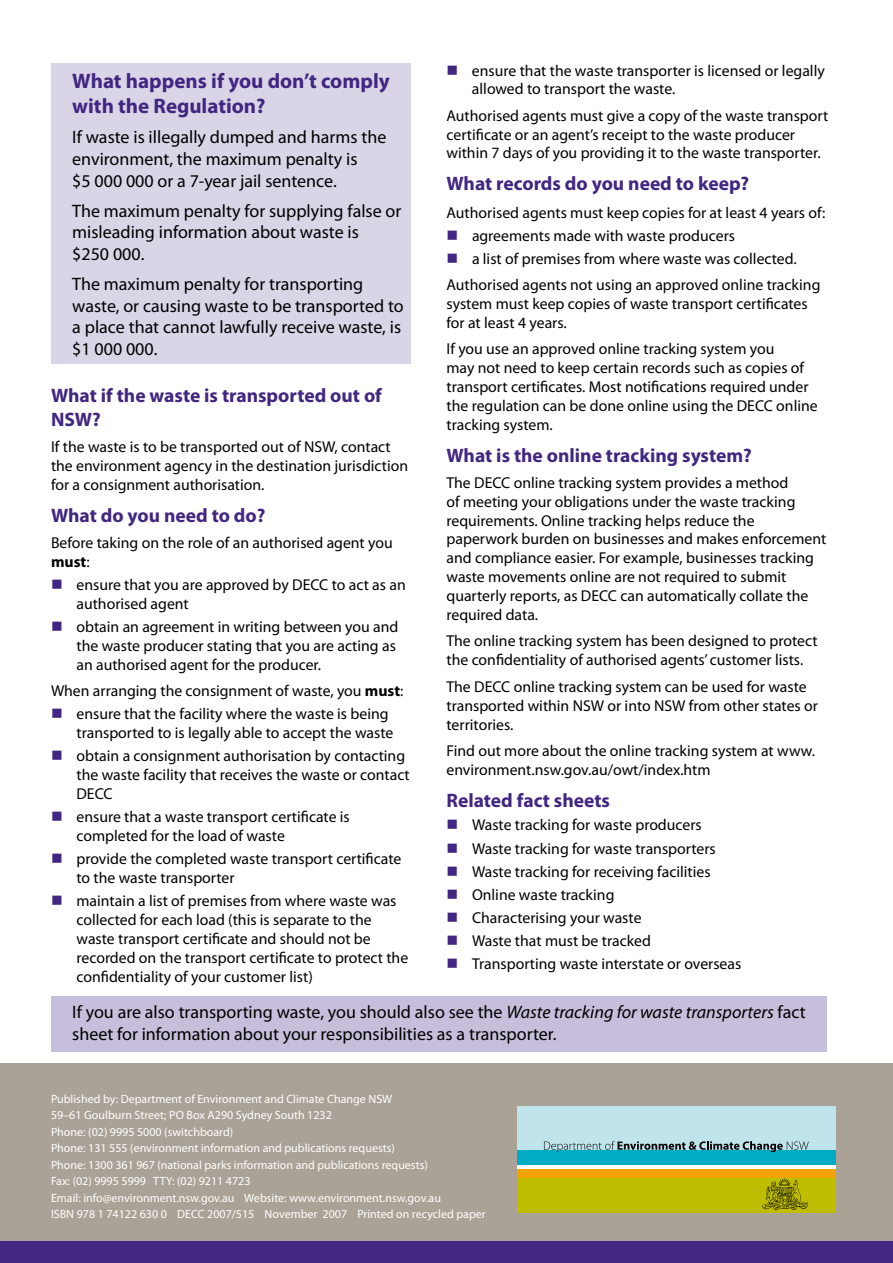
<style>
.page{position:relative;width:893px;height:1263px;background:#fff}
.page>*{position:absolute;margin:0;border:0;box-sizing:border-box;transform-origin:0 0}
.t1{font:700 21px/25.2px "Myriad Pro";color:#412682}
.t2{font:700 19.5px/23.4px "Myriad Pro";color:#412682}
.t3{font:18px/21.6px "Myriad Pro";color:#000}
.t4{font:15.75px/18.9px "Myriad Pro";color:#000}
.t5{font:12px/16.5px "Myriad Pro";color:#fff}
.s1{font-weight:700}
.s2{font-style:italic}
</style>
<div class="page">
<div style="left:51px;top:64px;width:360px;height:300px;background:#d9d4e6"></div>
<div style="left:0;top:1063px;width:893px;height:200px;background:#aaa296"></div>
<div style="left:0;top:1242px;width:893px;height:21px;background:#412682"></div>
<div style="left:517px;top:1106px;width:319px;height:44px;background:#c0e4eb"></div>
<div style="left:517px;top:1150px;width:319px;height:15px;background:#00abc4"></div>
<div style="left:517px;top:1169px;width:319px;height:9px;background:#f3a300"></div>
<div style="left:517px;top:1178px;width:319px;height:34px;background:#bfbd00"></div>
<hr style="left:517px;top:1165px;width:319px;height:4px;background:#fff">
<svg style="left:762px;top:1178px;width:46px;height:32px"></svg>
<svg style="left:544px;top:1141px;width:265px;height:11px"></svg>
<div style="left:51px;top:996px;width:776px;height:55px;background:#c6beda"></div>
<h1 class="t1" style="left:72px;top:68px;width:319px">What happens if you don’t comply with the Regulation?</h1>
<p class="t3" style="left:72px;top:126px;width:316px">If waste is illegally dumped and harms the environment, the maximum penalty is<br>$5 000 000 or a 7-year jail sentence.</p>
<p class="t3" style="left:72px;top:199px;width:331px">The maximum penalty for supplying false or misleading information about waste is<br>$250 000.</p>
<p class="t3" style="left:72px;top:273px;width:333px">The maximum penalty for transporting waste, or causing waste to be transported to a place that cannot lawfully receive waste, is $1 000 000.</p>
<p class="t2" style="left:51px;top:383px;width:332px">What if the waste is transported out of<br>NSW?</p>
<p class="t4" style="left:51px;top:437px;width:359px">If the waste is to be transported out of NSW, contact the environment agency in the destination jurisdiction for a consignment authorisation.</p>
<p class="t2" style="left:51px;top:503px;width:216px">What do you need to do?</p>
<p class="t4" style="left:51px;top:533px;width:343px">Before taking on the role of an authorised agent you <span class="s1">must</span>:</p>
<p class="t4" style="left:76px;top:575px;width:331px">ensure that you are approved by DECC to act as an authorised agent</p>
<p class="t4" style="left:76px;top:617px;width:323px">obtain an agreement in writing between you and the waste producer stating that you are acting as an authorised agent for the producer.</p>
<p class="t4" style="left:76px;top:679px;width:329px;line-height:23.1px;text-indent:-25px">When arranging the consignment of waste, you <span class="s1">must</span>: ensure that the facility where the waste is being</p>
<p class="t4" style="left:76px;top:721px;width:330px;line-height:23.1px">transported to is legally able to accept the waste obtain a consignment authorisation by contacting</p>
<p class="t4" style="left:76px;top:765px;width:335px">the waste facility that receives the waste or contact<br>DECC</p>
<p class="t4" style="left:76px;top:807px;width:275px">ensure that a waste transport certificate is completed for the load of waste</p>
<p class="t4" style="left:76px;top:849px;width:326px">provide the completed waste transport certificate to the waste transporter</p>
<p class="t4" style="left:76px;top:891px;width:333px">maintain a list of premises from where waste was collected for each load (this is separate to the waste transport certificate and should not be recorded on the transport certificate to protect the confidentiality of your customer list)</p>
<p class="t4" style="left:472px;top:61px;width:354px">ensure that the waste transporter is licensed or legally allowed to transport the waste.</p>
<p class="t4" style="left:446px;top:106px;width:383px">Authorised agents must give a copy of the waste transport certificate or an agent’s receipt to the waste producer within 7 days of you providing it to the waste transporter.</p>
<p class="t2" style="left:446px;top:171px;width:304px">What records do you need to keep?</p>
<p class="t4" style="left:472px;top:201px;width:355px;line-height:23.1px;text-indent:-25px">Authorised agents must keep copies for at least 4 years of: agreements made with waste producers<br>a list of premises from where waste was collected.</p>
<p class="t4" style="left:446px;top:275px;width:375px">Authorised agents not using an approved online tracking system must keep copies of waste transport certificates for at least 4 years.</p>
<p class="t4" style="left:446px;top:339px;width:373px">If you use an approved online tracking system you<br>may not need to keep certain records such as copies of transport certificates. Most notifications required under the regulation can be done online using the DECC online tracking system.</p>
<p class="t2" style="left:446px;top:443px;width:307px">What is the online tracking system?</p>
<p class="t4" style="left:446px;top:473px;width:381px">The DECC online tracking system provides a method<br>of meeting your obligations under the waste tracking requirements. Online tracking helps reduce the paperwork burden on businesses and makes enforcement and compliance easier. For example, businesses tracking waste movements online are not required to submit quarterly reports, as DECC can automatically collate the required data.</p>
<p class="t4" style="left:446px;top:631px;width:373px">The online tracking system has been designed to protect the confidentiality of authorised agents’ customer lists.</p>
<p class="t4" style="left:446px;top:677px;width:373px">The DECC online tracking system can be used for waste transported within NSW or into NSW from other states or territories.</p>
<p class="t4" style="left:446px;top:741px;width:370px">Find out more about the online tracking system at www. environment.nsw.gov.au/owt/index.htm</p>
<p class="t2" style="left:446px;top:788px;width:165px">Related fact sheets</p>
<p class="t4" style="left:472px;top:813px;width:271px;line-height:23.1px">Waste tracking for waste producers Waste tracking for waste transporters Waste tracking for receiving facilities Online waste tracking<br>Characterising your waste<br>Waste that must be tracked<br>Transporting waste interstate or overseas</p>
<p class="t3" style="left:72px;top:1001px;width:735px">If you are also transporting waste, you should also see the <span class="s2">Waste tracking for waste transporters</span> fact sheet for information about your responsibilities as a transporter.</p>
<p class="t5" style="left:51px;top:1090px;width:436px">Published by: Department of Environment and Climate Change NSW<br>59–61 Goulburn Street; PO Box A290 Sydney South 1232<br>Phone: (02) 9995 5000 (switchboard)<br>Phone: 131 555 (environment information and publications requests)<br>Phone: 1300 361 967 (national parks information and publications requests)<br>Fax: (02) 9995 5999 TTY: (02) 9211 4723<br>Email: info@environment.nsw.gov.au Website: www.environment.nsw.gov.au<br>ISBN 978 1 74122 630 0 DECC 2007/515 November 2007 Printed on recycled paper</p>
</div>
